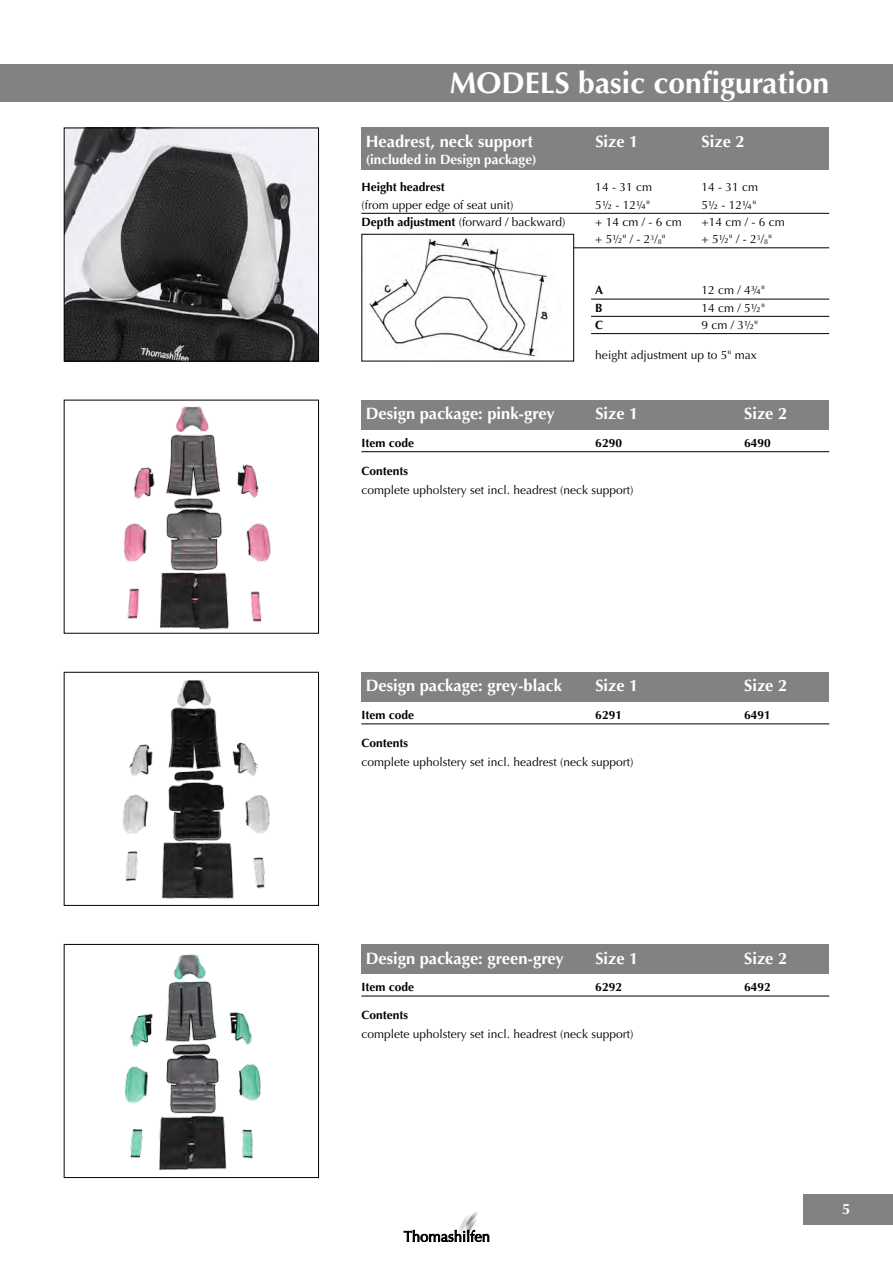
<style>
.page{position:relative;width:893px;height:1263px;background:#fff}
.page>*{position:absolute;margin:0;border:0;box-sizing:border-box;transform-origin:0 0}
.t1{font:700 30px "Optima";color:#fff}
.t2{font:700 16.5px "Optima";color:#fff}
.t3{font:700 15px "Optima";color:#fff}
.t4{font:700 13.5px "Optima";color:#fff}
.t5{font:12px "Optima";color:#000}
.t6{font:700 12px "Optima";color:#000}
.s1{font-weight:700}
</style>
<div class="page">
<div style="left:0;top:64px;width:893px;height:37px;background:#818281"></div>
<div style="left:804px;top:1194px;width:89px;height:31px;background:#818281"></div>
<svg style="left:404px;top:1212px;width:85px;height:30px"></svg>
<img style="left:66px;top:130px;width:251px;height:229px">
<div style="left:64px;top:128px;width:255px;height:233px;border:1px solid #000"></div>
<div style="left:361px;top:128px;width:468px;height:42px;background:#818281"></div>
<hr style="left:361px;top:213px;width:468px;height:1px;background:#000">
<hr style="left:361px;top:247px;width:468px;height:1px;background:#000">
<hr style="left:591px;top:299px;width:238px;height:1px;background:#000">
<hr style="left:591px;top:316px;width:238px;height:1px;background:#000">
<hr style="left:591px;top:333px;width:238px;height:1px;background:#000">
<div style="left:362px;top:234px;width:212px;height:127px;background:#fff"></div>
<img style="left:368px;top:238px;width:181px;height:119px">
<div style="left:361px;top:234px;width:213px;height:127px;border:1px solid #000"></div>
<img style="left:124px;top:406px;width:147px;height:224px">
<div style="left:361px;top:400px;width:468px;height:29px;background:#818281"></div>
<hr style="left:361px;top:451px;width:468px;height:1px;background:#000">
<img style="left:124px;top:954px;width:137px;height:217px">
<div style="left:64px;top:944px;width:255px;height:234px;border:1px solid #000"></div>
<div style="left:361px;top:944px;width:468px;height:30px;background:#818281"></div>
<hr style="left:361px;top:996px;width:468px;height:1px;background:#000">
<img style="left:122px;top:680px;width:148px;height:219px">
<div style="left:64px;top:672px;width:255px;height:234px;border:1px solid #000"></div>
<div style="left:361px;top:672px;width:468px;height:30px;background:#818281"></div>
<hr style="left:361px;top:723px;width:468px;height:1px;background:#000">
<h1 class="t1" style="left:450px;top:65px;width:47px">MODEL</h1>
<h1 class="t1" style="left:555px;top:65px;width:276px">s basic configuration</h1>
<h2 class="t2" style="left:366px;top:132px;width:169px">Headrest, neck support</h2>
<h2 class="t2" style="left:595px;top:132px;width:45px">Size 1</h2>
<h2 class="t2" style="left:702px;top:132px;width:45px">Size 2</h2>
<p class="t4" style="left:366px;top:151px;width:172px">(included in Design package)</p>
<p class="t6" style="left:361px;top:180px;width:85px">Height headrest</p>
<p class="t5" style="left:595px;top:180px;width:58px">14 - 31 cm</p>
<p class="t5" style="left:702px;top:180px;width:58px">14 - 31 cm</p>
<p class="t5" style="left:361px;top:198px;width:154px">(from upper edge of seat unit)</p>
<p class="t5" style="left:595px;top:198px;width:56px">5½ - 12¼"</p>
<p class="t5" style="left:702px;top:198px;width:56px">5½ - 12¼"</p>
<p class="t5" style="left:361px;top:215px;width:206px"><span class="s1">Depth adjustment</span> (forward / backward)</p>
<p class="t5" style="left:595px;top:215px;width:88px">+ 14 cm / - 6 cm</p>
<p class="t5" style="left:702px;top:215px;width:85px">+14 cm / - 6 cm</p>
<p class="t5" style="left:595px;top:232px;width:72px">+ 5½" / - 2<sup>3</sup>/<sub>8</sub>"</p>
<p class="t5" style="left:702px;top:232px;width:72px">+ 5½" / - 2<sup>3</sup>/<sub>8</sub>"</p>
<p class="t6" style="left:595px;top:283px;width:10px">A</p>
<p class="t5" style="left:702px;top:283px;width:65px">12 cm / 4¾"</p>
<p class="t6" style="left:595px;top:301px;width:9px">B</p>
<p class="t5" style="left:702px;top:301px;width:65px">14 cm / 5½"</p>
<p class="t6" style="left:595px;top:318px;width:10px">C</p>
<p class="t5" style="left:702px;top:318px;width:58px">9 cm / 3½"</p>
<p class="t5" style="left:595px;top:348px;width:163px">height adjustment up to 5" max</p>
<h2 class="t2" style="left:366px;top:404px;width:191px">Design package: pink-grey</h2>
<h2 class="t2" style="left:595px;top:404px;width:45px">Size 1</h2>
<h2 class="t2" style="left:744px;top:404px;width:45px">Size 2</h2>
<p class="t6" style="left:361px;top:436px;width:54px">Item code</p>
<p class="t6" style="left:595px;top:436px;width:28px">6290</p>
<p class="t6" style="left:744px;top:436px;width:28px">6490</p>
<p class="t6" style="left:361px;top:464px;width:48px">Contents</p>
<p class="t5" style="left:361px;top:483px;width:273px">complete upholstery set incl. headrest (neck support)</p>
<h2 class="t2" style="left:366px;top:676px;width:198px">Design package: grey-black</h2>
<h2 class="t2" style="left:595px;top:676px;width:45px">Size 1</h2>
<h2 class="t2" style="left:744px;top:676px;width:45px">Size 2</h2>
<p class="t6" style="left:361px;top:708px;width:54px">Item code</p>
<p class="t6" style="left:595px;top:708px;width:28px">6291</p>
<p class="t6" style="left:744px;top:708px;width:28px">6491</p>
<p class="t6" style="left:361px;top:736px;width:48px">Contents</p>
<p class="t5" style="left:361px;top:755px;width:273px">complete upholstery set incl. headrest (neck support)</p>
<h2 class="t2" style="left:366px;top:948px;width:200px">Design package: green-grey</h2>
<h2 class="t2" style="left:595px;top:948px;width:45px">Size 1</h2>
<h2 class="t2" style="left:744px;top:948px;width:45px">Size 2</h2>
<p class="t6" style="left:361px;top:980px;width:54px">Item code</p>
<p class="t6" style="left:595px;top:980px;width:28px">6292</p>
<p class="t6" style="left:744px;top:980px;width:28px">6492</p>
<p class="t6" style="left:361px;top:1008px;width:48px">Contents</p>
<p class="t5" style="left:361px;top:1027px;width:273px">complete upholstery set incl. headrest (neck support)</p>
<p class="t3" style="left:842px;top:1200px;width:10px">5</p>
</div>
